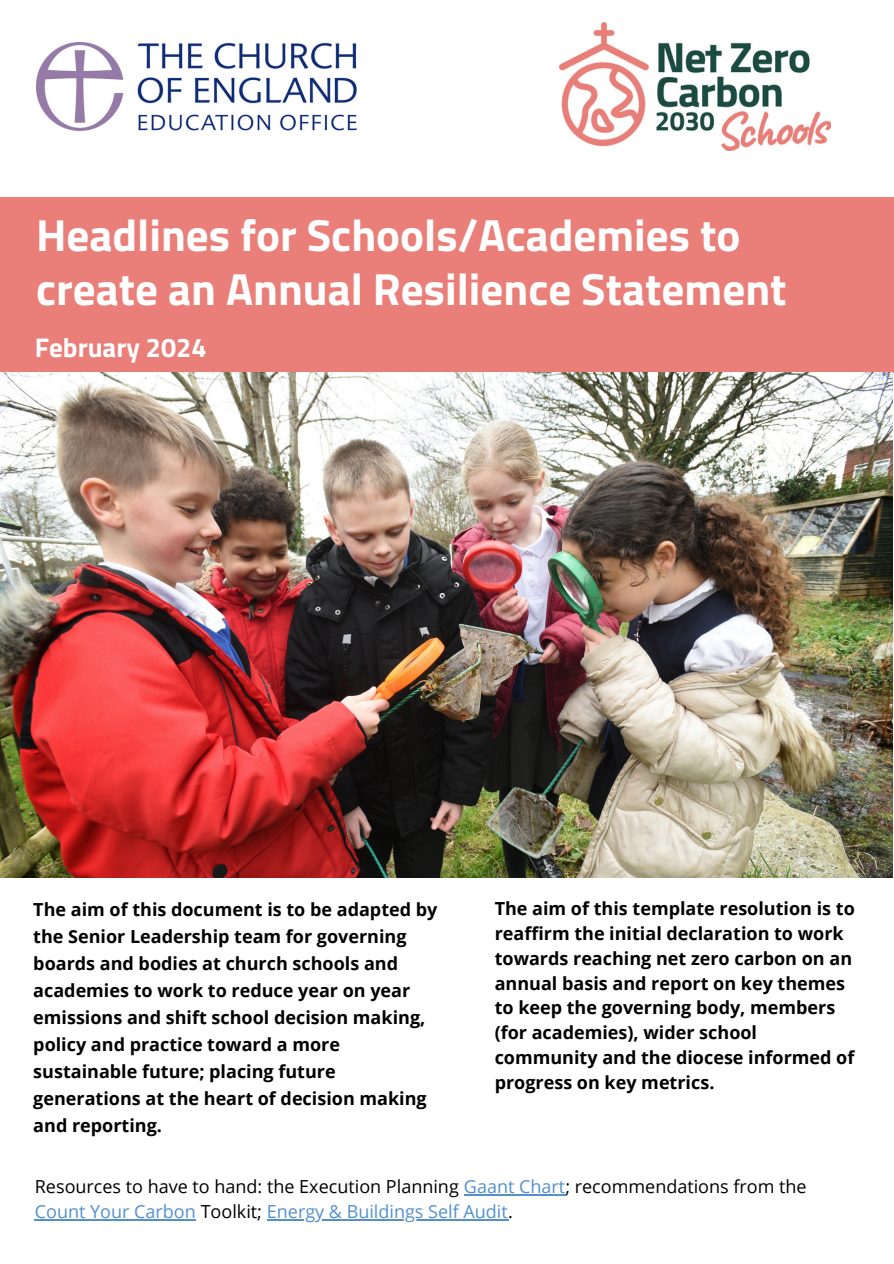
<style>
.page{position:relative;width:894px;height:1264px;background:#fff}
.page>*{position:absolute;margin:0;border:0;box-sizing:border-box;transform-origin:0 0}
.t1{font:700 45px/54px "Titillium Web";color:#fefefe}
.t2{font:700 27px "Titillium Web";color:#fff}
.t3{font:700 18px/27px "Open Sans";color:#000}
.t4{font:18px/24.8px "Open Sans";color:#000}
.s1{color:#5390cd}
</style>
<div class="page">
<div style="left:0;top:197px;width:893px;height:175px;background:#e97f78"></div>
<img style="left:1px;top:373px;width:891px;height:504px">
<img style="left:559px;top:22px;width:271px;height:129px">
<hr style="left:464px;top:1194px;width:101px;height:1px;background:#5390cd">
<hr style="left:35px;top:1218px;width:161px;height:2px;background:#5390cd">
<hr style="left:267px;top:1218px;width:241px;height:2px;background:#5390cd">
<img style="left:36px;top:42px;width:321px;height:89px">
<h1 class="t1" style="left:36px;top:207px;width:751px">Headlines for Schools/Academies to create an Annual Resilience Statement</h1>
<h2 class="t2" style="left:35px;top:326px;width:173px">February 2024</h2>
<p class="t3" style="left:33px;top:895px;width:405px">The aim of this document is to be adapted by the Senior Leadership team for governing boards and bodies at church schools and academies to work to reduce year on year emissions and shift school decision making, policy and practice toward a more sustainable future; placing future generations at the heart of decision making and reporting.</p>
<p class="t3" style="left:494px;top:896px;width:361px;line-height:24.8px">The aim of this template resolution is to reaffirm the initial declaration to work towards reaching net zero carbon on an annual basis and report on key themes to keep the governing body, members (for academies), wider school community and the diocese informed of progress on key metrics.</p>
<h3 class="t4" style="left:35px;top:1173px;width:773px">Resources to have to hand: the Execution Planning <span class="s1">Gaant Chart</span>; recommendations from the<br><span class="s1">Count Your Carbon</span> Toolkit; <span class="s1">Energy &amp; Buildings Self Audit</span>.</h3>
</div>
